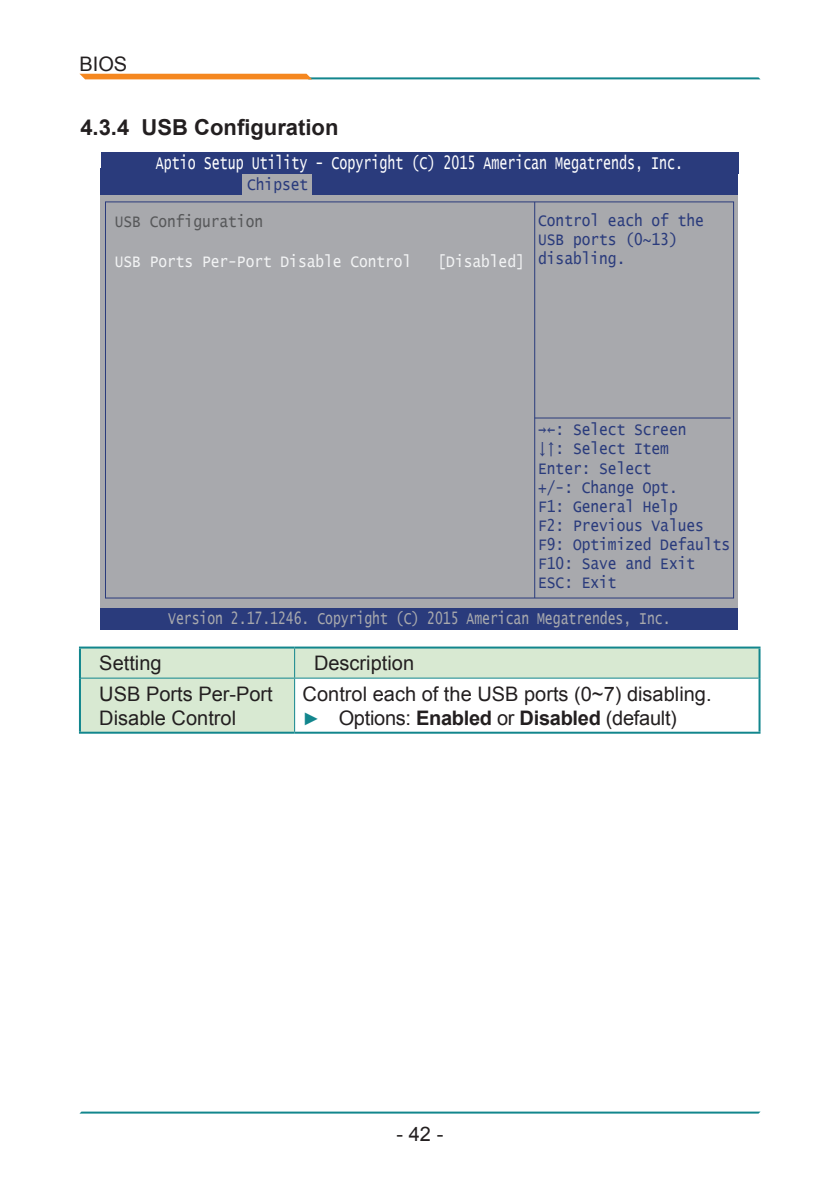
<style>
.page{position:relative;width:840px;height:1191px;background:#fff}
.page>*{position:absolute;margin:0;border:0;box-sizing:border-box;transform-origin:0 0}
.基本段落2{font:700 22px "Arial";color:#231f20}
.內文{font:20px "Arial";color:#231f20}
.table_key_fields{font:20px/24px "Arial";color:#231f20}
.t1{font:18.8px "Lucida Console";color:#fff;scale:.71 1}
.t2{font:17.2px "Lucida Console";color:#a8a9ad;scale:.76 1}
.t3{font:16.6px/19px "Lucida Console";color:#2a3b7c;scale:.87 1}
.t4{font:16.6px "Lucida Console";color:#f2f3f4;scale:.87 1}
.t5{font:16.6px "Lucida Console";color:#57585a;scale:.87 1}
.s1{font-size:18px;color:#12868d}
.s2{font-weight:700}
</style>
<div class="page">
<hr style="left:80px;top:1111px;width:679px;height:2px;background:#12868d">
<hr style="left:307px;top:77px;width:452px;height:2px;background:#12868d">
<svg style="left:80px;top:74px;width:232px;height:5px"></svg>
<div style="left:101px;top:195px;width:636px;height:413px;background:#a8a9ad"></div>
<svg style="left:105px;top:201px;width:628px;height:398px"></svg>
<hr style="left:534px;top:202px;width:1px;height:396px;background:#2a3b7c">
<div style="left:101px;top:169px;width:636px;height:26px;background:#2a3b7c"></div>
<hr style="left:534px;top:417px;width:196px;height:1px;background:#2a3b7c">
<div style="left:242px;top:174px;width:70px;height:22px;background:#a8a9ad"></div>
<div style="left:101px;top:152px;width:636px;height:22px;background:#2a3b7c"></div>
<div style="left:101px;top:608px;width:636px;height:22px;background:#2a3b7c"></div>
<svg style="left:81px;top:648px;width:677px;height:83px;fill:#d8e9d2"></svg>
<svg style="left:294px;top:648px;width:1px;height:29px"></svg>
<hr style="left:81px;top:677px;width:213px;height:1px;background:#12868d">
<hr style="left:294px;top:677px;width:464px;height:1px;background:#12868d">
<hr style="left:294px;top:678px;width:1px;height:53px;background:#12868d">
<hr style="left:79px;top:646px;width:215px;height:2px;background:#12868d">
<hr style="left:79px;top:648px;width:2px;height:30px;background:#12868d">
<hr style="left:294px;top:646px;width:466px;height:2px;background:#12868d">
<hr style="left:758px;top:648px;width:2px;height:30px;background:#12868d">
<hr style="left:79px;top:678px;width:2px;height:53px;background:#12868d">
<hr style="left:758px;top:678px;width:2px;height:53px;background:#12868d">
<hr style="left:79px;top:731px;width:215px;height:2px;background:#12868d">
<hr style="left:294px;top:731px;width:466px;height:2px;background:#12868d">
<p class="內文" style="left:79px;top:51px;width:49px">BIOS</p>
<p class="基本段落2" style="left:80px;top:113px;width:259px">4.3.4 USB Configuration</p>
<p class="t1" style="left:156px;top:154px;width:743px">Aptio Setup Utility - Copyright (C) 2015 American Megatrends, Inc.</p>
<p class="t1" style="left:467px;top:154px;width:13px">2</p>
<p class="t3" style="left:247px;top:176px;width:72px">Chipset</p>
<p class="t5" style="left:115px;top:214px;width:172px">USB Configuration</p>
<p class="t4" style="left:115px;top:254px;width:342px">USB Ports Per-Port Disable Control</p>
<p class="t4" style="left:437px;top:254px;width:102px">[Disabled]</p>
<p class="t3" style="left:538px;top:212px;width:192px">Control each of the<br>USB ports (0~13) disabling.</p>
<p class="t3" style="left:538px;top:421px;width:222px">→←: Select Screen<br>↓↑: Select Item<br>Enter: Select<br>+/-: Change Opt.<br>F1: General Help<br>F2: Previous Values<br>F9: Optimized Defaults<br>F10: Save and Exit<br>ESC: Exit</p>
<p class="t2" style="left:168px;top:611px;width:662px">Version 2.17.1246. Copyright (C) 2015 American Megatrendes, Inc.</p>
<p class="t2" style="left:254px;top:611px;width:12px">5</p>
<p class="t2" style="left:286px;top:611px;width:12px">3</p>
<p class="t2" style="left:450px;top:611px;width:12px">2</p>
<p class="table_key_fields" style="left:99px;top:651px;width:64px">Setting</p>
<p class="table_key_fields" style="left:314px;top:651px;width:102px">Description</p>
<p class="table_key_fields" style="left:99px;top:682px;width:175px">USB Ports Per-Port<br>Disable Control</p>
<p class="內文" style="left:302px;top:680px;width:410px">Control each of the USB ports (0~7) disabling.</p>
<p class="內文" style="left:302px;top:704px;width:375px"><span class="s1">►</span> Options: <span class="s2">Enabled</span> or <span class="s2">Disabled</span> (default)</p>
<p class="內文" style="left:396px;top:1121px;width:48px">- 42 -</p>
</div>
